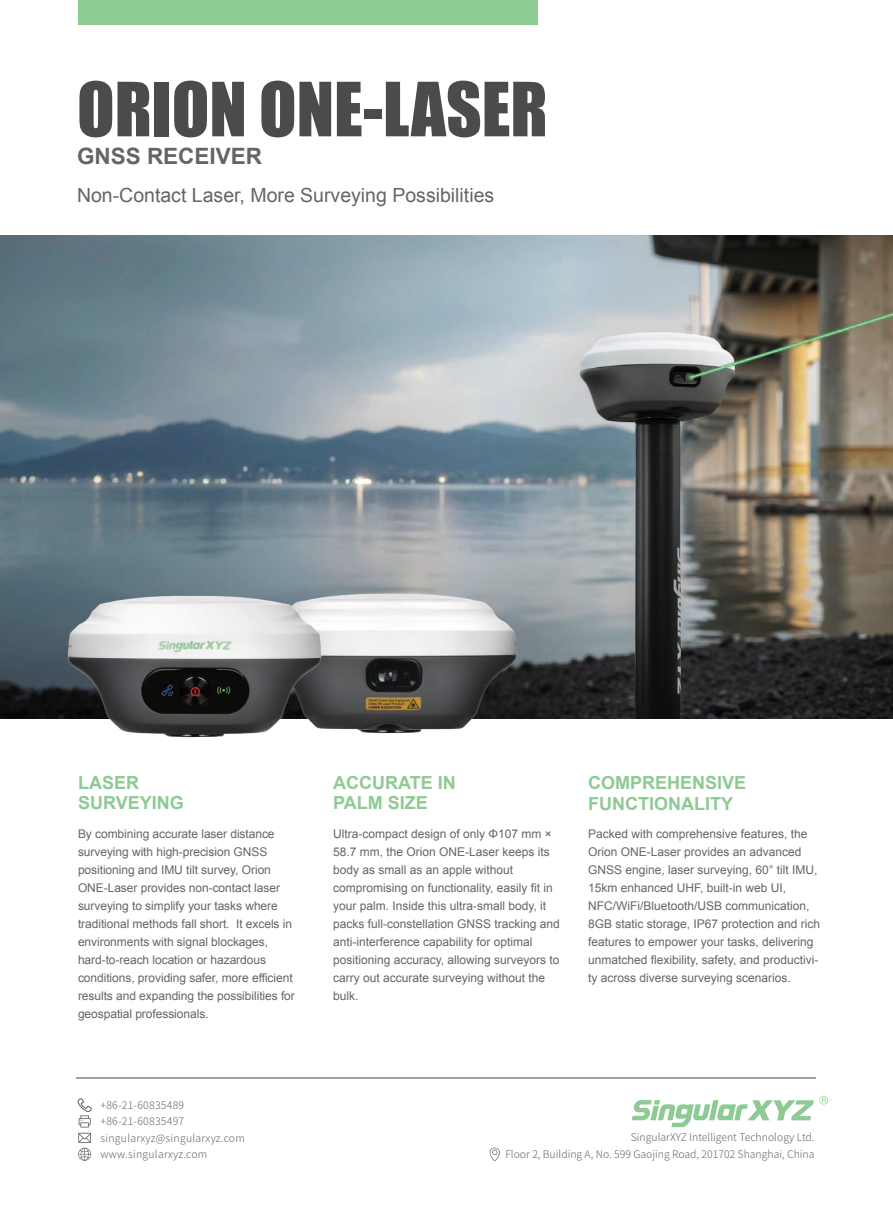
<style>
.page{position:relative;width:893px;height:1212px;background:#fff}
.page>*{position:absolute;margin:0;border:0;box-sizing:border-box;transform-origin:0 0}
.t1{font:69px "Impact";color:#4d4a4a}
.t2{font:700 22.5px "Arial";color:#666565}
.t3{font:19.5px "Arial";color:#666565}
.t4{font:700 18px/19.5px "Arial";color:#8eca94}
.t5{font:12px/18px "Arial";color:#666565}
.t6{font:300 10.5px/16.5px "Source Han Sans CN";color:#666565;text-align:right}
.t7{font:300 10.5px/16.5px "Source Han Sans CN";letter-spacing:.025em;color:#666565}
</style>
<div class="page">
<img style="left:0;top:236px;width:893px;height:483px">
<div style="left:78px;top:0;width:459px;height:24px;background:#8eca94"></div>
<hr style="left:76px;top:1077px;width:740px;height:1px;background:#a0a0a1">
<svg style="left:77px;top:1098px;width:15px;height:29px"></svg>
<svg style="left:78px;top:1133px;width:13px;height:28px"></svg>
<svg style="left:490px;top:1147px;width:10px;height:14px"></svg>
<svg style="left:632px;top:1096px;width:196px;height:31px"></svg>
<img style="left:207px;top:470px;width:369px;height:264px">
<img style="left:15px;top:476px;width:363px;height:262px">
<h1 class="t1" style="left:77px;top:56px;width:472px">ORION ONE-LASER</h1>
<h2 class="t2" style="left:77px;top:142px;width:187px">GNSS RECEIVER</h2>
<h3 class="t3" style="left:77px;top:183px;width:419px">Non-Contact Laser, More Surveying Possibilities</h3>
<h3 class="t4" style="left:78px;top:773px;width:107px">LASER<br>SURVEYING</h3>
<p class="t5" style="left:78px;top:825px;width:218px">By combining accurate laser distance surveying with high-precision GNSS positioning and IMU tilt survey, Orion ONE-Laser provides non-contact laser surveying to simplify your tasks where traditional methods fall short. It excels in environments with signal blockages, hard-to-reach location or hazardous conditions, providing safer, more efficient results and expanding the possibilities for geospatial professionals.</p>
<h3 class="t4" style="left:333px;top:773px;width:124px">ACCURATE IN<br>PALM SIZE</h3>
<p class="t5" style="left:333px;top:825px;width:228px">Ultra-compact design of only Φ107 mm × 58.7 mm, the Orion ONE-Laser keeps its body as small as an apple without compromising on functionality, easily fit in your palm. Inside this ultra-small body, it packs full-constellation GNSS tracking and anti-interference capability for optimal positioning accuracy, allowing surveyors to carry out accurate surveying without the bulk.</p>
<h3 class="t4" style="left:588px;top:773px;width:160px;line-height:21px">COMPREHENSIVE<br>FUNCTIONALITY</h3>
<p class="t5" style="left:588px;top:825px;width:234px">Packed with comprehensive features, the Orion ONE-Laser provides an advanced GNSS engine, laser surveying, 60° tilt IMU, 15km enhanced UHF, built-in web UI, NFC/WiFi/Bluetooth/USB communication, 8GB static storage, IP67 protection and rich features to empower your tasks, delivering unmatched flexibility, safety, and productivi&shy;ty across diverse surveying scenarios.</p>
<p class="t7" style="left:100px;top:1097px;width:146px">+86-21-60835489 +86-21-60835497 singularxyz@singularxyz.com www.singularxyz.com</p>
<p class="t6" style="left:505px;top:1129px;width:311px">SingularXYZ Intelligent Technology Ltd.<br>Floor 2, Building A, No. 599 Gaojing Road, 201702 Shanghai, China</p>
</div>
